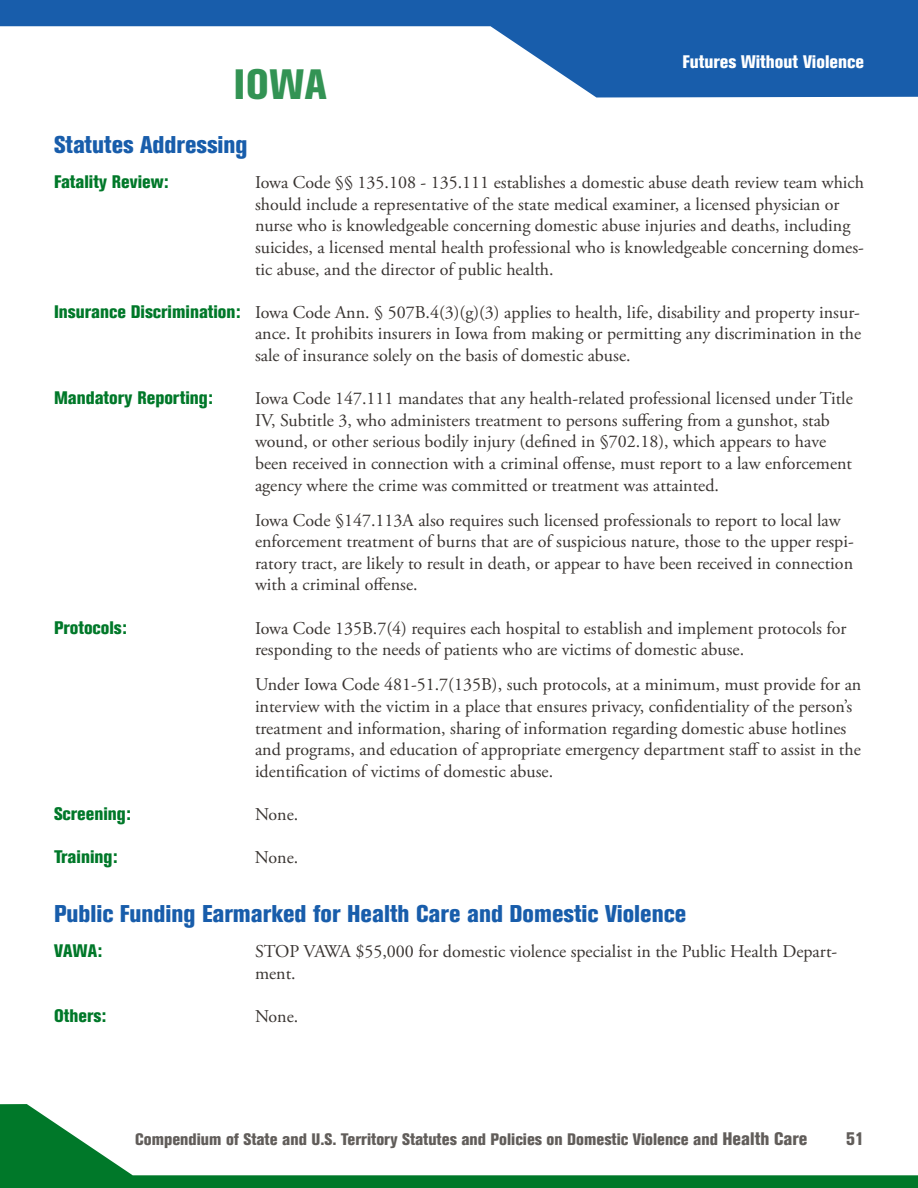
<style>
.page{position:relative;width:918px;height:1188px;background:#fff}
.page>*{position:absolute;margin:0;border:0;box-sizing:border-box;transform-origin:0 0}
.t1{font:800 condensed 42px "Akzidenz Grotesk BE";color:#339354}
.Statute_Header{font:800 condensed 24px "Akzidenz Grotesk BE";color:#185dab}
.Statutes_Addressing{font:18px/21.6px "Adobe Garamond Pro";color:#393431}
.Statutes_Addressing-2{font:800 condensed 18px "Akzidenz Grotesk BE";color:#007829}
.t2{font:800 condensed 18px "Akzidenz Grotesk BE";color:#fff}
.t3{font:800 condensed 18px "Akzidenz Grotesk BE";color:#615d5a}
.t4{font:800 condensed 16.5px "Akzidenz Grotesk BE";color:#615d5a}
.s1{font-family:"Akzidenz Grotesk BE";font-weight:800;font-stretch:condensed;color:#007829}
.s2{font-size:18px}
</style>
<div class="page">
<svg style="left:0;top:0;width:918px;height:98px;fill:#185dab"></svg>
<svg style="left:0;top:1104px;width:918px;height:84px"></svg>
<p class="t2" style="left:683px;top:51px;width:183px">Futures Without Violence</p>
<p class="t1" style="left:234px;top:60px;width:94px">IOWA</p>
<p class="Statute_Header" style="left:54px;top:131px;width:195px">Statutes Addressing</p>
<p class="Statutes_Addressing-2" style="left:54px;top:171px;width:116px">Fatality Review:</p>
<p class="Statutes_Addressing" style="left:255px;top:172px;width:611px">Iowa Code §§ 135.108 - 135.111 establishes a domestic abuse death review team which should include a representative of the state medical examiner, a licensed physician or nurse who is knowledgeable concerning domestic abuse injuries and deaths, including suicides, a licensed mental health professional who is knowledgeable concerning domes&shy;tic abuse, and the director of public health.</p>
<p class="Statutes_Addressing" style="left:255px;top:302px;width:608px;text-align:justify;text-indent:-201px"><span class="s1">Insurance Discrimination:</span> Iowa Code Ann. § 507B.4(3)(g)(3) applies to health, life, disability and property insur&shy;ance. It prohibits insurers in Iowa from making or permitting any discrimination in the sale of insurance solely on the basis of domestic abuse.</p>
<p class="Statutes_Addressing-2" style="left:54px;top:387px;width:161px">Mandatory Reporting:</p>
<p class="Statutes_Addressing" style="left:255px;top:388px;width:599px">Iowa Code 147.111 mandates that any health-related professional licensed under Title IV, Subtitle 3, who administers treatment to persons suffering from a gunshot, stab wound, or other serious bodily injury (defined in §702.18), which appears to have been received in connection with a criminal offense, must report to a law enforcement agency where the crime was committed or treatment was attainted.</p>
<p class="Statutes_Addressing" style="left:255px;top:510px;width:600px">Iowa Code §147.113A also requires such licensed professionals to report to local law enforcement treatment of burns that are of suspicious nature, those to the upper respi&shy;ratory tract, are likely to result in death, or appear to have been received in connection with a criminal offense.</p>
<p class="Statutes_Addressing-2" style="left:54px;top:617px;width:75px">Protocols:</p>
<p class="Statutes_Addressing" style="left:255px;top:618px;width:593px">Iowa Code 135B.7(4) requires each hospital to establish and implement protocols for responding to the needs of patients who are victims of domestic abuse.</p>
<p class="Statutes_Addressing" style="left:255px;top:674px;width:608px">Under Iowa Code 481-51.7(135B), such protocols, at a minimum, must provide for an interview with the victim in a place that ensures privacy, confidentiality of the person’s treatment and information, sharing of information regarding domestic abuse hotlines and programs, and education of appropriate emergency department staff to assist in the identification of victims of domestic abuse.</p>
<p class="Statutes_Addressing-2" style="left:54px;top:803px;width:79px">Screening:</p>
<p class="Statutes_Addressing" style="left:255px;top:804px;width:45px">None.</p>
<p class="Statutes_Addressing-2" style="left:54px;top:846px;width:65px">Training:</p>
<p class="Statutes_Addressing" style="left:255px;top:847px;width:45px">None.</p>
<p class="Statute_Header" style="left:54px;top:900px;width:634px">Public Funding Earmarked for Health Care and Domestic Violence</p>
<p class="Statutes_Addressing-2" style="left:54px;top:941px;width:50px">VAWA:</p>
<p class="Statutes_Addressing" style="left:255px;top:941px;width:584px">STOP VAWA $55,000 for domestic violence specialist in the Public Health Depart&shy;ment.</p>
<p class="Statutes_Addressing-2" style="left:54px;top:1005px;width:54px">Others:</p>
<p class="Statutes_Addressing" style="left:255px;top:1006px;width:45px">None.</p>
<p class="t4" style="left:135px;top:1129px;width:674px">Compendium of State and U.S. Territory Statutes and Policies on Domestic Violence and <span class="s2">Health Care</span></p>
<p class="t3" style="left:846px;top:1128px;width:19px">51</p>
</div>
